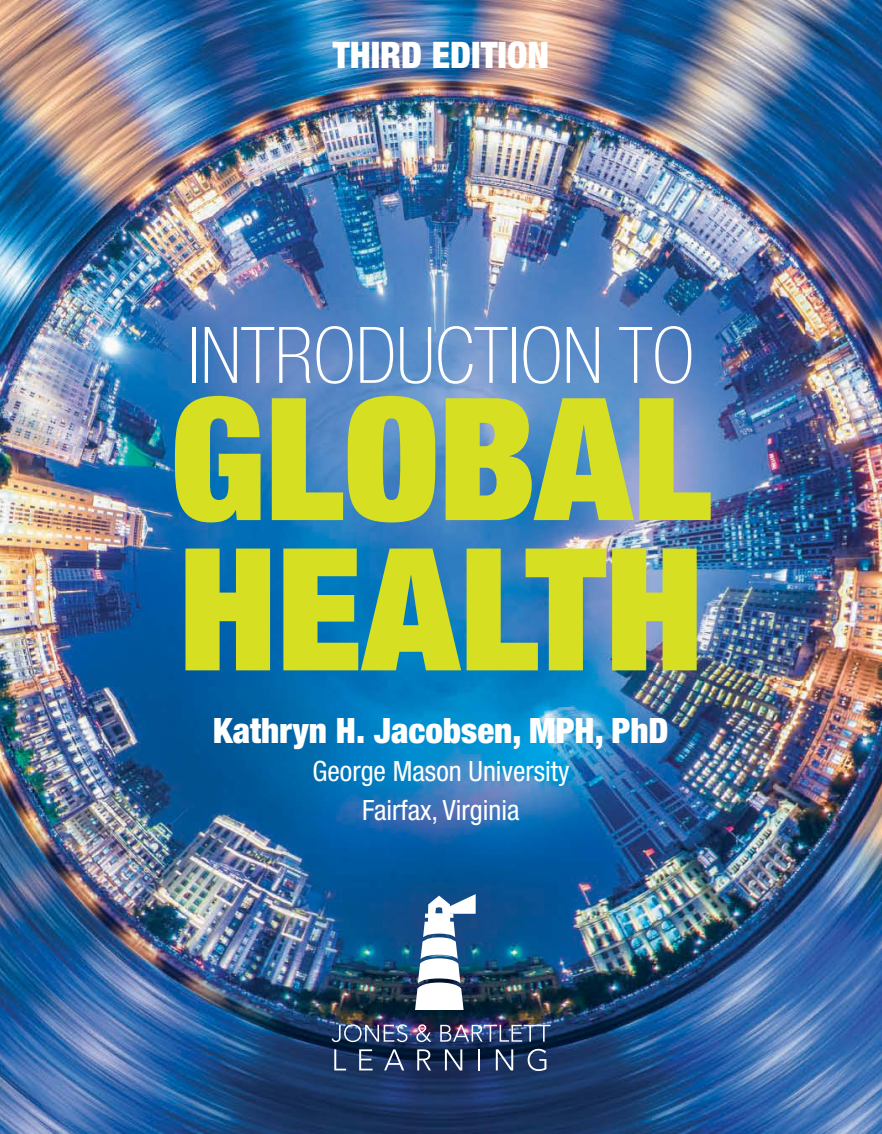
<style>
.page{position:relative;width:882px;height:1134px;background:#fff}
.page>*{position:absolute;margin:0;border:0;box-sizing:border-box;transform-origin:0 0}
.t1{font:900 condensed 170.62px/150.3px "Helvetica Neue LT Std";color:#d7df23}
.t2{font:100 condensed 78.23px "Helvetica Neue LT Std";color:#fff}
.t3{font:900 condensed 36.57px "Helvetica Neue LT Std";color:#fff}
.t4{font:900 condensed 35px "Helvetica Neue LT Std";color:#fff}
.t5{font:condensed 28px/38.5px "Helvetica Neue LT Std";color:#fff;text-align:center}
</style>
<div class="page">
<img style="left:0;top:0;width:882px;height:1134px">
<svg style="left:332px;top:1024px;width:75px;height:18px"></svg>
<svg style="left:416px;top:1024px;width:15px;height:18px"></svg>
<img style="left:440px;top:1025px;width:110px;height:17px">
<svg style="left:334px;top:1049px;width:12px;height:21px"></svg>
<svg style="left:359px;top:1049px;width:14px;height:21px"></svg>
<svg style="left:384px;top:1049px;width:20px;height:21px"></svg>
<svg style="left:417px;top:1049px;width:14px;height:21px"></svg>
<svg style="left:445px;top:1049px;width:17px;height:21px"></svg>
<hr style="left:478px;top:1049px;width:2px;height:21px;background:#fff">
<svg style="left:496px;top:1049px;width:17px;height:21px"></svg>
<svg style="left:528px;top:1049px;width:18px;height:22px"></svg>
<img style="left:415px;top:894px;width:61px;height:116px">
<img style="left:544px;top:683px;width:84px;height:84px;border-radius:50%">
<p class="t3" style="left:333px;top:33px;width:218px">THIRD EDITION</p>
<p class="t2" style="left:188px;top:311px;width:508px">INTRODUCTION TO</p>
<p class="t1" style="left:170px;top:380px;width:543px">GLOBAL<br>HEALTH</p>
<p class="t4" style="left:213px;top:709px;width:457px">Kathryn H. Jacobsen, MPH, PhD</p>
<p class="t5" style="left:313px;top:752px;width:258px">George Mason University<br>Fairfax, Virginia</p>
</div>
